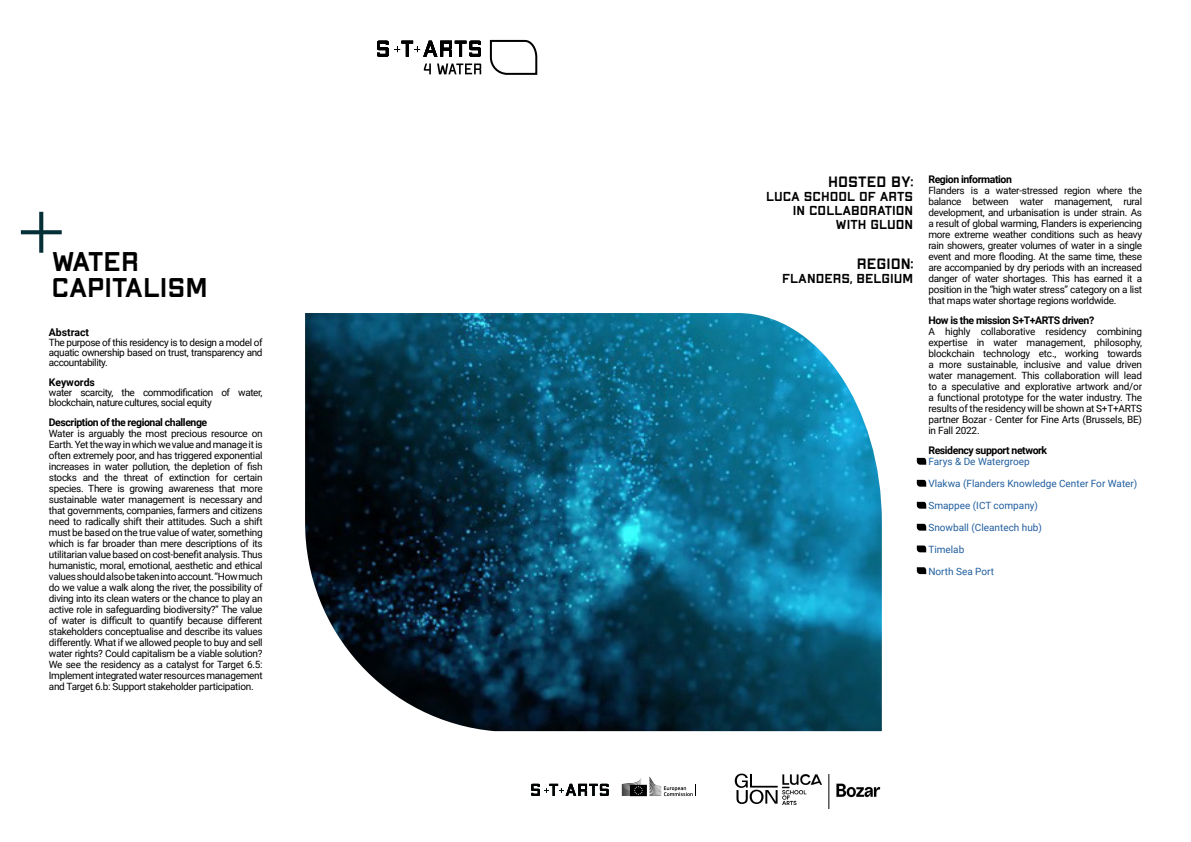
<style>
.page{position:relative;width:1191px;height:842px;background:#fff}
.page>*{position:absolute;margin:0;border:0;box-sizing:border-box;transform-origin:0 0}
.t1{font:700 expanded 27.1px/26px "Apex Mk 2";color:#000}
.t2{font:700 expanded 15px "Apex Mk 2";color:#000}
.t3{font:700 expanded 13px/14px "Apex Mk 2";color:#000;text-align:right}
.t4{font:700 10.5px "Roboto";letter-spacing:-.04em;color:#000}
.t5{font:700 10.5px "Roboto";color:#000}
.t6{font:10px/11px "Roboto";letter-spacing:-.03em;color:#000;text-align:justify}
.t7{font:10px "Roboto";color:#215e9e}
</style>
<div class="page">
<img style="left:836px;top:783px;width:45px;height:15px">
<svg style="left:21px;top:212px;width:41px;height:41px"></svg>
<img style="left:305px;top:313px;width:577px;height:418px">
<svg style="left:489px;top:39px;width:49px;height:36px"></svg>
<svg style="left:424px;top:64px;width:7px;height:10px"></svg>
<svg style="left:437px;top:64px;width:44px;height:10px"></svg>
<svg style="left:377px;top:41px;width:104px;height:16px"></svg>
<svg style="left:916px;top:458px;width:10px;height:7px"></svg>
<svg style="left:916px;top:502px;width:10px;height:7px"></svg>
<svg style="left:916px;top:480px;width:10px;height:7px"></svg>
<svg style="left:916px;top:524px;width:10px;height:7px"></svg>
<svg style="left:916px;top:545px;width:10px;height:7px"></svg>
<svg style="left:916px;top:567px;width:10px;height:7px"></svg>
<img style="left:783px;top:774px;width:39px;height:31px">
<svg style="left:734px;top:774px;width:43px;height:30px"></svg>
<svg style="left:531px;top:784px;width:77px;height:12px"></svg>
<svg style="left:622px;top:776px;width:74px;height:20px"></svg>
<hr style="left:828px;top:774px;width:1px;height:35px;background:#000">
<h1 class="t1" style="left:51px;top:249px;width:158px">WATER<br>CAPITALISM</h1>
<p class="t5" style="left:49px;top:325px;width:42px">Abstract</p>
<p class="t6" style="left:49px;top:337px;width:215px;line-height:10px">The purpose of this residency is to design a model of aquatic ownership based on trust, transparency and accountability.</p>
<p class="t5" style="left:49px;top:375px;width:48px">Keywords</p>
<p class="t6" style="left:49px;top:387px;width:215px;line-height:10px">water scarcity, the commodification of water, blockchain, nature cultures, social equity</p>
<p class="t4" style="left:49px;top:415px;width:160px">Description of the regional challenge</p>
<p class="t6" style="left:49px;top:428px;width:215px">Water is arguably the most precious resource on Earth. Yet the way in which we value and manage it is often extremely poor, and has triggered exponential increases in water pollution, the depletion of fish stocks and the threat of extinction for certain species. There is growing awareness that more sustainable water management is necessary and that governments, companies, farmers and citizens need to radically shift their attitudes. Such a shift must be based on the true value of water, something which is far broader than mere descriptions of its utilitarian value based on cost-benefit analysis. Thus humanistic, moral, emotional, aesthetic and ethical values should also be taken into account. “How much do we value a walk along the river, the possibility of diving into its clean waters or the chance to play an active role in safeguarding biodiversity?” The value of water is difficult to quantify because different stakeholders conceptualise and describe its values differently. What if we allowed people to buy and sell water rights? Could capitalism be a viable solution?<br>We see the residency as a catalyst for Target 6.5:<br>Implement integrated water resources management and Target 6.b: Support stakeholder participation.</p>
<h2 class="t2" style="left:828px;top:175px;width:86px">HOSTED BY:</h2>
<h3 class="t3" style="left:766px;top:190px;width:149px">LUCA SCHOOL OF ARTS<br>IN COLLABORATION<br>WITH GLUON</h3>
<h2 class="t2" style="left:856px;top:257px;width:58px">REGION:</h2>
<h3 class="t3" style="left:782px;top:271px;width:132px">FLANDERS, BELGIUM</h3>
<p class="t4" style="left:928px;top:172px;width:85px">Region information</p>
<p class="t6" style="left:928px;top:184px;width:215px">Flanders is a water-stressed region where the balance between water management, rural development, and urbanisation is under strain. As a result of global warming, Flanders is experiencing more extreme weather conditions such as heavy rain showers, greater volumes of water in a single event and more flooding. At the same time, these are accompanied by dry periods with an increased danger of water shortages. This has earned it a position in the “high water stress” category on a list that maps water shortage regions worldwide.</p>
<p class="t4" style="left:928px;top:313px;width:167px">How is the mission S+T+ARTS driven?</p>
<p class="t6" style="left:928px;top:325px;width:215px">A highly collaborative residency combining expertise in water management, philosophy, blockchain technology etc., working towards a more sustainable, inclusive and value driven water management. This collaboration will lead to a speculative and explorative artwork and/or a functional prototype for the water industry. The results of the residency will be shown at S+T+ARTS partner Bozar - Center for Fine Arts (Brussels, BE) in Fall 2022.</p>
<p class="t4" style="left:928px;top:443px;width:120px">Residency support network</p>
<p class="t7" style="left:928px;top:454px;width:103px">Farys &amp; De Watergroep</p>
<p class="t7" style="left:928px;top:476px;width:210px">Vlakwa (Flanders Knowledge Center For Water)</p>
<p class="t7" style="left:928px;top:498px;width:111px">Smappee (ICT company)</p>
<p class="t7" style="left:928px;top:520px;width:115px">Snowball (Cleantech hub)</p>
<p class="t7" style="left:928px;top:542px;width:37px">Timelab</p>
<p class="t7" style="left:928px;top:564px;width:67px">North Sea Port</p>
</div>
